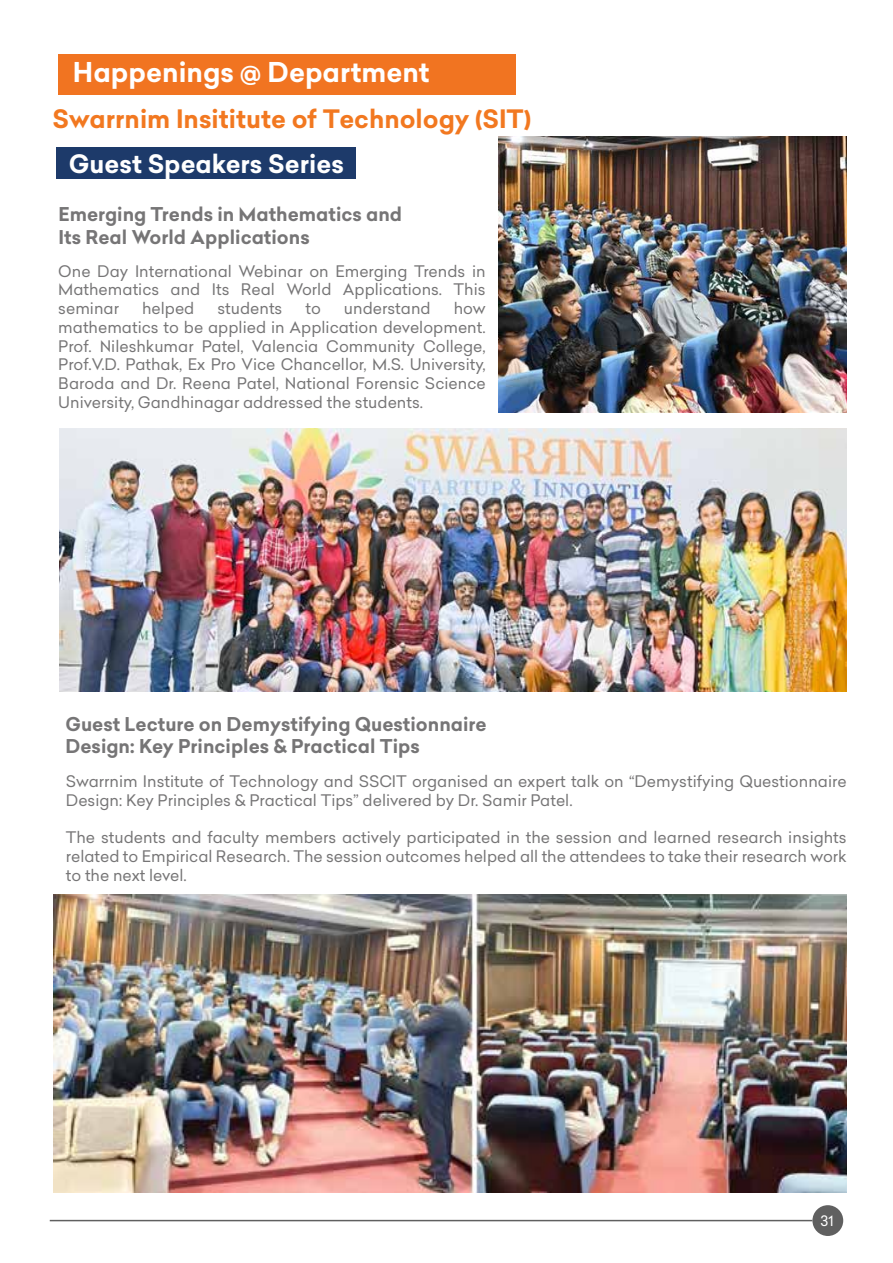
<style>
.page{position:relative;width:893px;height:1263px;background:#fff}
.page>*{position:absolute;margin:0;border:0;box-sizing:border-box;transform-origin:0 0}
.t1{font:700 26.85px "Celias";color:#fff}
.t2{font:700 24.9px "Celias";color:#f27820}
.t3{font:700 24.9px "Celias";color:#fff}
.t4{font:700 18.6px/22.4px "Celias";color:#767576}
.t5{font:15.6px/18.8px "Celias";color:#767576;text-align:justify}
.t6{font:14.1px "Celias";color:#fff}
</style>
<div class="page">
<div style="left:812px;top:1205px;width:31px;height:31px;background:#606060;border-radius:50%"></div>
<hr style="left:50px;top:1220px;width:762px;height:1px;background:#606060">
<img style="left:54px;top:895px;width:792px;height:298px">
<div style="left:58px;top:54px;width:457px;height:40px;background:#f17421"></div>
<div style="left:57px;top:148px;width:299px;height:31px;background:#1d3a6a"></div>
<img style="left:60px;top:428px;width:786px;height:264px">
<img style="left:499px;top:137px;width:347px;height:275px">
<h1 class="t1" style="left:73px;top:53px;width:358px">Happenings @ Department</h1>
<h2 class="t2" style="left:52px;top:101px;width:480px">Swarrnim Insititute of Technology (SIT)</h2>
<h2 class="t3" style="left:69px;top:146px;width:277px">Guest Speakers Series</h2>
<p class="t4" style="left:58px;top:204px;width:345px">Emerging Trends in Mathematics and<br>Its Real World Applications</p>
<p class="t5" style="left:58px;top:261px;width:429px">One Day International Webinar on Emerging Trends in Mathematics and Its Real World Applications. This seminar</p>
<p class="t5" style="left:58px;top:299px;width:429px;text-indent:395px">how mathematics to be applied in Application development.<br>Prof. Nileshkumar Patel, Valencia Community College, Prof.V.D. Pathak, Ex Pro Vice Chancellor, M.S. University, Baroda and Dr. Reena Patel, National Forensic Science University, Gandhinagar addressed the students.</p>
<p class="t5" style="left:142px;top:299px;width:54px">helped</p>
<p class="t5" style="left:217px;top:299px;width:66px">students</p>
<p class="t5" style="left:305px;top:299px;width:17px">to</p>
<p class="t5" style="left:344px;top:299px;width:88px">understand</p>
<p class="t4" style="left:65px;top:713px;width:423px">Guest Lecture on Demystifying Questionnaire<br>Design: Key Principles &amp; Practical Tips</p>
<p class="t5" style="left:66px;top:772px;width:782px">Swarrnim Institute of Technology and SSCIT organised an expert talk on “Demystifying Questionnaire<br>Design: Key Principles &amp; Practical Tips” delivered by Dr. Samir Patel.</p>
<p class="t5" style="left:66px;top:828px;width:782px">The students and faculty members actively participated in the session and learned research insights related to Empirical Research. The session outcomes helped all the attendees to take their research work to the next level.</p>
<p class="t6" style="left:820px;top:1210px;width:15px">31</p>
</div>
